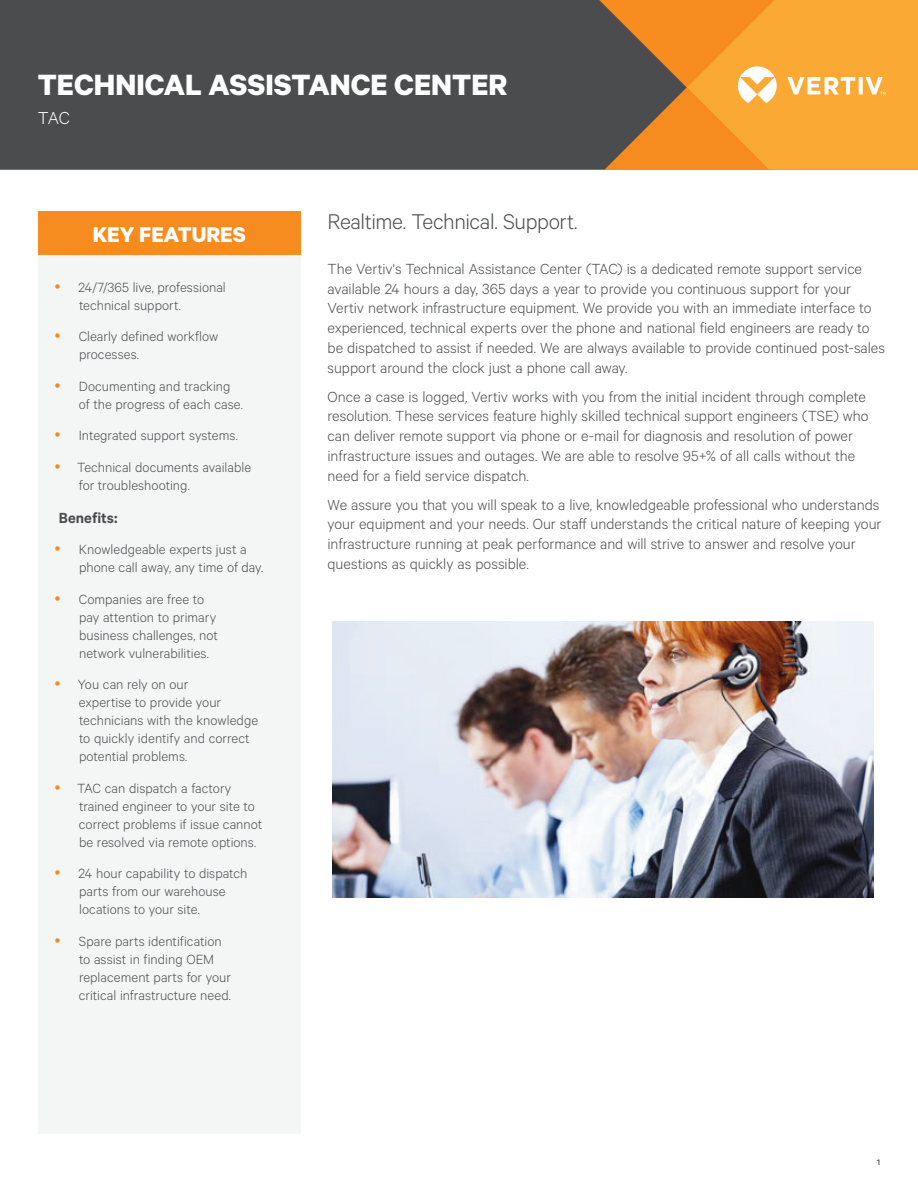
<style>
.page{position:relative;width:918px;height:1188px;background:#fff}
.page>*{position:absolute;margin:0;border:0;box-sizing:border-box;transform-origin:0 0}
.t1{font:700 33px "Calibre";color:#fff}
.t2{font:300 24px "Calibre";letter-spacing:-.02em;color:#4b4c4d}
.t3{font:700 24px "Calibre";color:#fff}
.t4{font:300 19.5px "Calibre";color:#fff}
.t5{font:300 16.5px/19.8px "Calibre";color:#4b4c4d}
.t6{font:600 16.5px "Calibre";color:#4b4c4d}
.t7{font:300 15px/18px "Calibre";color:#4b4c4d}
.t8{font:9px "Calibre";color:#231f20}
</style>
<div class="page">
<div style="left:0;top:0;width:599px;height:170px;background:#4b4c4d"></div>
<svg style="left:599px;top:0;width:319px;height:170px;background:#e09638"></svg>
<div style="left:38px;top:254px;width:263px;height:880px;background:#f4f5f5"></div>
<div style="left:38px;top:211px;width:263px;height:43px;background:#f68b1f"></div>
<img style="left:332px;top:621px;width:542px;height:276px">
<h1 class="t1" style="left:38px;top:64px;width:471px">TECHNICAL ASSISTANCE CENTER</h1>
<p class="t4" style="left:38px;top:106px;width:34px">TAC</p>
<h2 class="t3" style="left:93px;top:219px;width:155px">KEY FEATURES</h2>
<p class="t7" style="left:79px;top:277px;width:149px">24/7/365 live, professional technical support.</p>
<p class="t7" style="left:79px;top:327px;width:141px">Clearly defined workflow processes.</p>
<p class="t7" style="left:79px;top:376px;width:165px">Documenting and tracking of the progress of each case.</p>
<p class="t7" style="left:77px;top:419px;width:176px;line-height:31.5px">Integrated support systems.<br>Technical documents available</p>
<p class="t7" style="left:79px;top:475px;width:112px">for troubleshooting.</p>
<p class="t6" style="left:59px;top:508px;width:60px">Benefits:</p>
<p class="t7" style="left:79px;top:540px;width:186px">Knowledgeable experts just a phone call away, any time of day.</p>
<p class="t7" style="left:79px;top:590px;width:141px">Companies are free to pay attention to primary business challenges, not network vulnerabilities.</p>
<p class="t7" style="left:78px;top:675px;width:182px">You can rely on our<br>expertise to provide your technicians with the knowledge to quickly identify and correct potential problems.</p>
<p class="t7" style="left:77px;top:779px;width:187px">TAC can dispatch a factory trained engineer to your site to correct problems if issue cannot be resolved via remote options.</p>
<p class="t7" style="left:79px;top:864px;width:170px">24 hour capability to dispatch parts from our warehouse locations to your site.</p>
<p class="t7" style="left:79px;top:932px;width:154px">Spare parts identification to assist in finding OEM replacement parts for your critical infrastructure need.</p>
<h2 class="t2" style="left:328px;top:207px;width:251px">Realtime. Technical. Support.</h2>
<p class="t5" style="left:328px;top:258px;width:559px">The Vertiv's Technical Assistance Center (TAC) is a dedicated remote support service available 24 hours a day, 365 days a year to provide you continuous support for your Vertiv network infrastructure equipment. We provide you with an immediate interface to experienced, technical experts over the phone and national field engineers are ready to be dispatched to assist if needed. We are always available to provide continued post-sales support around the clock just a phone call away.</p>
<p class="t5" style="left:328px;top:386px;width:543px">Once a case is logged, Vertiv works with you from the initial incident through complete resolution. These services feature highly skilled technical support engineers (TSE) who can deliver remote support via phone or e-mail for diagnosis and resolution of power infrastructure issues and outages. We are able to resolve 95+% of all calls without the need for a field service dispatch.</p>
<p class="t5" style="left:328px;top:494px;width:555px">We assure you that you will speak to a live, knowledgeable professional who understands your equipment and your needs. Our staff understands the critical nature of keeping your infrastructure running at peak performance and will strive to answer and resolve your questions as quickly as possible.</p>
<p class="t8" style="left:877px;top:1157px;width:4px">1</p>
</div>
